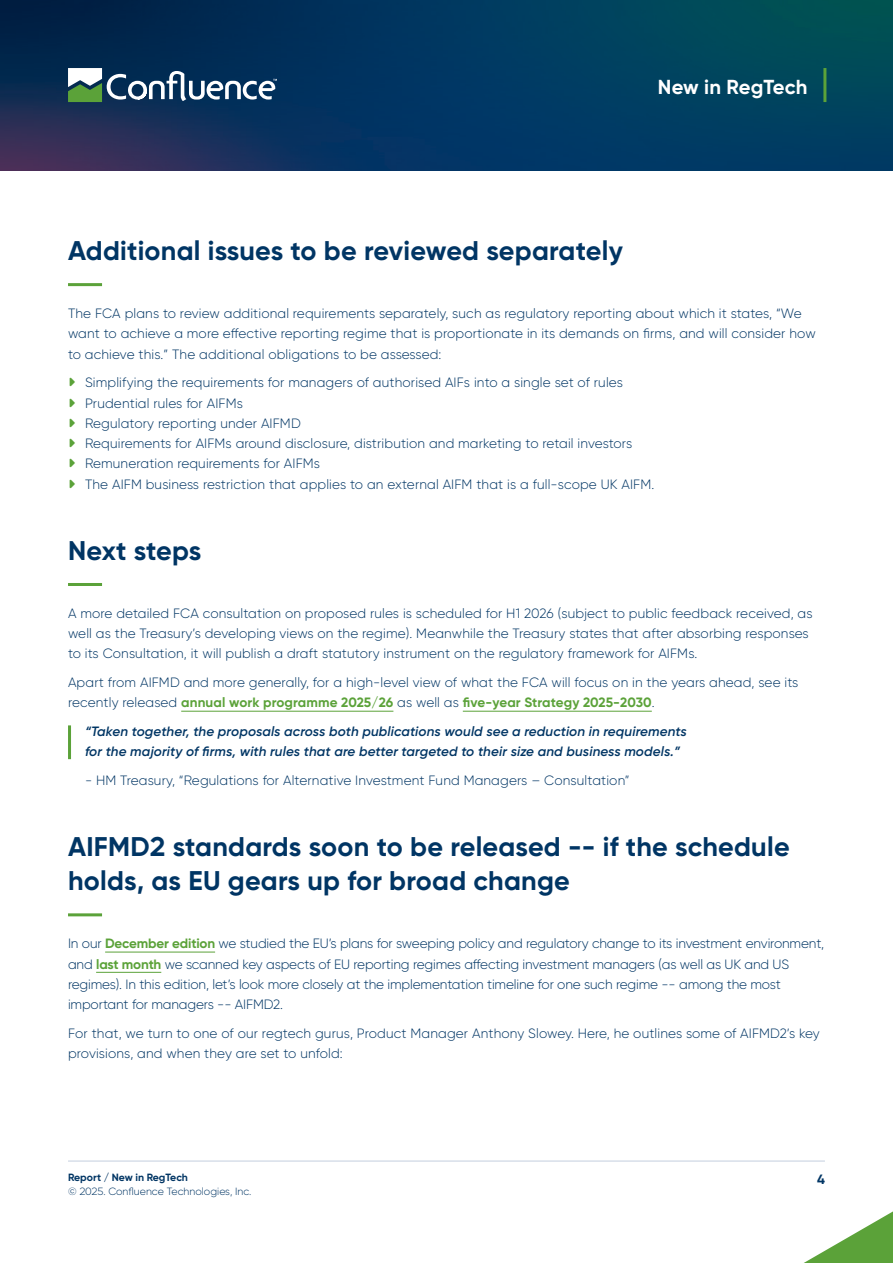
<style>
.page{position:relative;width:893px;height:1263px;background:#fff}
.page>*{position:absolute;margin:0;border:0;box-sizing:border-box;transform-origin:0 0}
.t1{font:700 27px/33.8px "Gilroy";letter-spacing:.01em;color:#003564}
.t2{font:700 20.25px "Gilroy";letter-spacing:.005em;color:#fff}
.t3{font:300 13.5px/20.2px "Gilroy";letter-spacing:.01em;color:#003564}
.t4{font:300 13.5px/20.2px "Gilroy";letter-spacing:-.01em;color:#003564}
.t5{font:italic 600 13.5px/20.2px "Gilroy";letter-spacing:.01em;color:#003564}
.t6{font:700 13.5px "Gilroy";color:#003564}
.t7{font:300 10.5px "Gilroy";color:#003564}
.t8{font:700 10.5px "Gilroy";color:#003564}
.s1{font-weight:700;color:#5ba239}
</style>
<div class="page">
<img style="left:0;top:0;width:893px;height:170px">
<svg style="left:68px;top:68px;width:209px;height:34px"></svg>
<hr style="left:823px;top:68px;width:3px;height:34px;background:#5ba239">
<svg style="left:804px;top:1211px;width:89px;height:52px"></svg>
<hr style="left:68px;top:1160px;width:757px;height:2px;background:#d7dfe9">
<hr style="left:181px;top:711px;width:212px;height:1px;background:#5ba239">
<hr style="left:463px;top:711px;width:189px;height:1px;background:#5ba239">
<hr style="left:68px;top:725px;width:3px;height:34px;background:#5ba239">
<hr style="left:105px;top:952px;width:110px;height:1px;background:#5ba239">
<hr style="left:96px;top:972px;width:65px;height:1px;background:#5ba239">
<hr style="left:68px;top:283px;width:34px;height:3px;background:#5ba239">
<hr style="left:68px;top:583px;width:34px;height:3px;background:#5ba239">
<hr style="left:68px;top:913px;width:34px;height:3px;background:#5ba239">
<h2 class="t2" style="left:658px;top:74px;width:151px">New in RegTech</h2>
<h1 class="t1" style="left:68px;top:233px;width:556px">Additional issues to be reviewed separately</h1>
<p class="t3" style="left:68px;top:303px;width:749px">The FCA plans to review additional requirements separately, such as regulatory reporting about which it states, “We want to achieve a more effective reporting regime that is proportionate in its demands on firms, and will consider how to achieve this.” The additional obligations to be assessed:</p>
<p class="t3" style="left:85px;top:372px;width:571px">Simplifying the requirements for managers of authorised AIFs into a single set of rules Prudential rules for AIFMs<br>Regulatory reporting under AIFMD<br>Requirements for AIFMs around disclosure, distribution and marketing to retail investors Remuneration requirements for AIFMs<br>The AIFM business restriction that applies to an external AIFM that is a full-scope UK AIFM.</p>
<h1 class="t1" style="left:68px;top:533px;width:135px">Next steps</h1>
<p class="t3" style="left:68px;top:603px;width:746px">A more detailed FCA consultation on proposed rules is scheduled for H1 2026 (subject to public feedback received, as well as the Treasury’s developing views on the regime). Meanwhile the Treasury states that after absorbing responses to its Consultation, it will publish a draft statutory instrument on the regulatory framework for AIFMs.</p>
<p class="t3" style="left:68px;top:672px;width:732px">Apart from AIFMD and more generally, for a high-level view of what the FCA will focus on in the years ahead, see its recently released <span class="s1">annual work programme 2025/26</span> as well as <span class="s1">five-year Strategy 2025-2030</span>.</p>
<p class="t5" style="left:85px;top:721px;width:603px">“Taken together, the proposals across both publications would see a reduction in requirements for the majority of firms, with rules that are better targeted to their size and business models.”</p>
<p class="t3" style="left:85px;top:770px;width:546px">- HM Treasury, “Regulations for Alternative Investment Fund Managers – Consultation”</p>
<h1 class="t1" style="left:68px;top:830px;width:723px">AIFMD2 standards soon to be released -- if the schedule holds, as EU gears up for broad change</h1>
<p class="t4" style="left:68px;top:933px;width:758px">In our <span class="s1">December edition</span> we studied the EU’s plans for sweeping policy and regulatory change to its investment environment, and <span class="s1">last month</span> we scanned key aspects of EU reporting regimes affecting investment managers (as well as UK and US regimes). In this edition, let’s look more closely at the implementation timeline for one such regime -- among the most important for managers -- AIFMD2.</p>
<p class="t3" style="left:68px;top:1023px;width:753px">For that, we turn to one of our regtech gurus, Product Manager Anthony Slowey. Here, he outlines some of AIFMD2’s key provisions, and when they are set to unfold:</p>
<p class="t8" style="left:68px;top:1171px;width:121px">Report / New in RegTech</p>
<p class="t6" style="left:817px;top:1171px;width:9px">4</p>
<p class="t7" style="left:68px;top:1185px;width:185px">© 2025. Confluence Technologies, Inc.</p>
</div>
